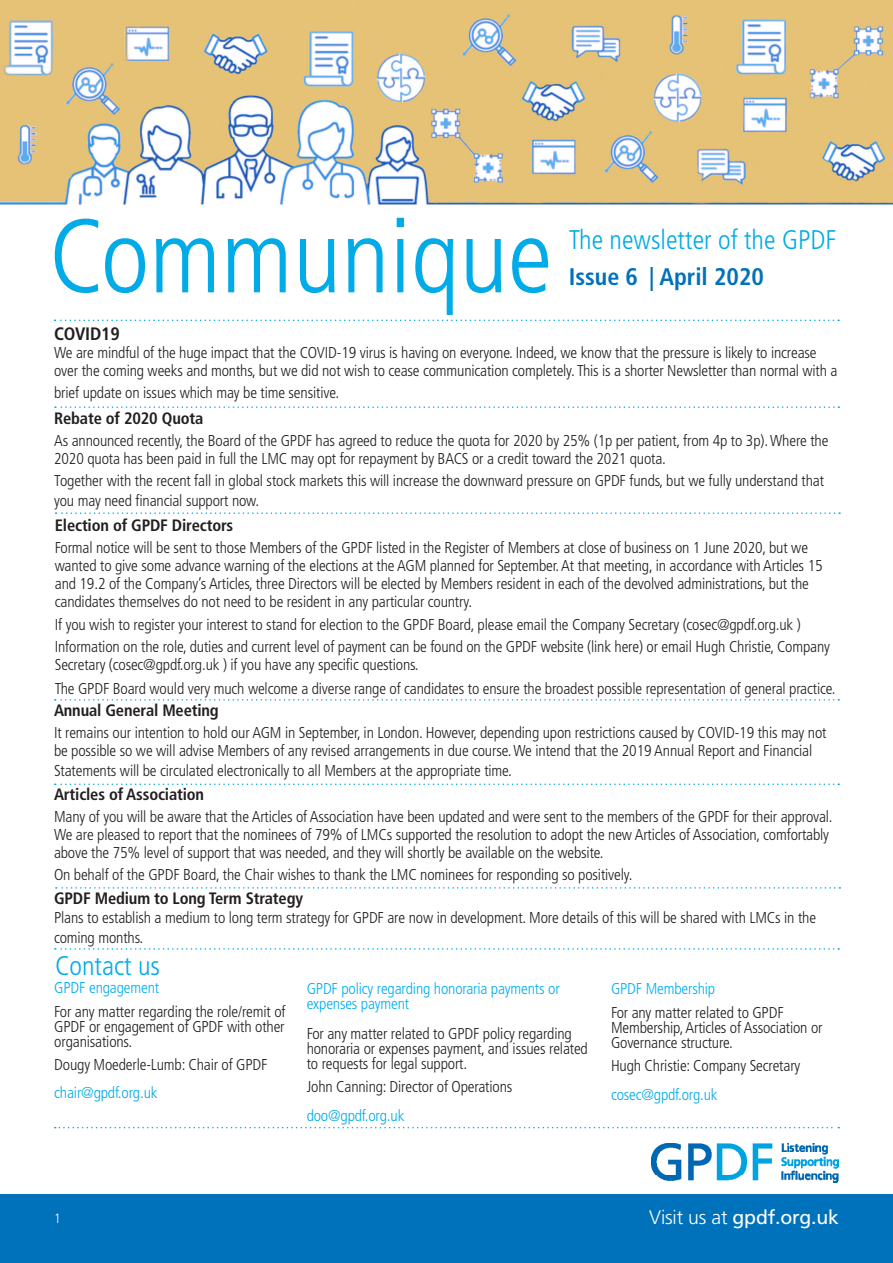
<style>
.page{position:relative;width:893px;height:1263px;background:#fff}
.page>*{position:absolute;margin:0;border:0;box-sizing:border-box;transform-origin:0 0}
.Communique_Title{font:300 condensed 104.55px "Frutiger LT Std";color:#00abe7}
.Sub_headers{font:300 condensed 27px "Frutiger LT Std";color:#00abe7}
.t1{font:700 condensed 24px "Frutiger LT Std";color:#0071bb}
.t2{font:19.5px "Frutiger LT Std";letter-spacing:-.01em;color:#fff}
._11pt_body{font:700 condensed 18px "Frutiger LT Std";letter-spacing:-.01em;color:#231f20}
._11pt_body-2{font:700 condensed 16.5px "Frutiger LT Std";letter-spacing:-.01em;color:#231f20}
._11pt_body-3{font:300 condensed 15.75px/18px "Frutiger LT Std";letter-spacing:-.01em;color:#231f20}
._11pt_body-4{font:300 condensed 15.75px/15px "Frutiger LT Std";letter-spacing:-.01em;color:#00aeef}
._11pt_body-5{font:300 condensed 15.75px "Frutiger LT Std";letter-spacing:-.01em;color:#00abe7}
.t3{font:300 condensed 13.5px "Frutiger LT Std";color:#fff}
.s1{font-weight:300}
</style>
<div class="page">
<div style="left:0;top:1194px;width:893px;height:69px;background:#0071bb"></div>
<img style="left:651px;top:1143px;width:187px;height:39px">
<svg style="left:55px;top:1127px;width:784px;height:1px"></svg>
<img style="left:0;top:0;width:893px;height:205px">
<svg style="left:55px;top:320px;width:784px;height:1px"></svg>
<svg style="left:55px;top:406px;width:784px;height:2px"></svg>
<svg style="left:56px;top:512px;width:784px;height:2px"></svg>
<svg style="left:55px;top:699px;width:784px;height:2px"></svg>
<svg style="left:55px;top:783px;width:784px;height:2px"></svg>
<svg style="left:56px;top:887px;width:784px;height:2px"></svg>
<svg style="left:55px;top:948px;width:784px;height:2px"></svg>
<p class="Communique_Title" style="left:49px;top:197px;width:505px">Communique</p>
<p class="Sub_headers" style="left:569px;top:225px;width:269px">The newsletter of the GPDF</p>
<p class="t1" style="left:569px;top:263px;width:197px">Issue 6 | April 2020</p>
<p class="_11pt_body" style="left:54px;top:323px;width:67px">COVID19</p>
<p class="_11pt_body-3" style="left:54px;top:344px;width:785px">We are mindful of the huge impact that the COVID-19 virus is having on everyone. Indeed, we know that the pressure is likely to increase over the coming weeks and months, but we did not wish to cease communication completely. This is a shorter Newsletter than normal with a</p>
<p class="_11pt_body-3" style="left:54px;top:383px;width:286px">brief update on issues which may be time sensitive.</p>
<p class="_11pt_body-2" style="left:54px;top:408px;width:151px">Rebate of 2020 Quota</p>
<p class="_11pt_body-3" style="left:54px;top:432px;width:776px">As announced recently, the Board of the GPDF has agreed to reduce the quota for 2020 by 25% (1p per patient, from 4p to 3p). Where the<br>2020 quota has been paid in full the LMC may opt for repayment by BACS or a credit toward the 2021 quota.</p>
<p class="_11pt_body-3" style="left:54px;top:471px;width:771px;line-height:19.8px">Together with the recent fall in global stock markets this will increase the downward pressure on GPDF funds, but we fully understand that you may need financial support now.</p>
<p class="_11pt_body-2" style="left:55px;top:516px;width:180px">Election of GPDF Directors</p>
<p class="_11pt_body-3" style="left:55px;top:539px;width:769px">Formal notice will be sent to those Members of the GPDF listed in the Register of Members at close of business on 1 June 2020, but we wanted to give some advance warning of the elections at the AGM planned for September. At that meeting, in accordance with Articles 15 and 19.2 of the Company’s Articles, three Directors will be elected by Members resident in each of the devolved administrations, but the candidates themselves do not need to be resident in any particular country.</p>
<p class="_11pt_body-3" style="left:55px;top:615px;width:747px">If you wish to register your interest to stand for election to the GPDF Board, please email the Company Secretary (cosec@gpdf.org.uk )</p>
<p class="_11pt_body-3" style="left:55px;top:638px;width:777px">Information on the role, duties and current level of payment can be found on the GPDF website (link here) or email Hugh Christie, Company<br>Secretary (cosec@gpdf.org.uk ) if you have any specific questions.</p>
<p class="_11pt_body-3" style="left:55px;top:680px;width:782px">The GPDF Board would very much welcome a diverse range of candidates to ensure the broadest possible representation of general practice.</p>
<p class="_11pt_body-2" style="left:54px;top:701px;width:166px">Annual General Meeting</p>
<p class="_11pt_body-3" style="left:54px;top:724px;width:774px">It remains our intention to hold our AGM in September, in London. However, depending upon restrictions caused by COVID-19 this may not be possible so we will advise Members of any revised arrangements in due course. We intend that the 2019 Annual Report and Financial</p>
<p class="_11pt_body-3" style="left:54px;top:762px;width:459px">Statements will be circulated electronically to all Members at the appropriate time.</p>
<p class="_11pt_body-2" style="left:54px;top:784px;width:152px">Articles of Association</p>
<p class="_11pt_body-3" style="left:54px;top:808px;width:780px">Many of you will be aware that the Articles of Association have been updated and were sent to the members of the GPDF for their approval.<br>We are pleased to report that the nominees of 79% of LMCs supported the resolution to adopt the new Articles of Association, comfortably above the 75% level of support that was needed, and they will shortly be available on the website.</p>
<p class="_11pt_body-3" style="left:54px;top:866px;width:580px">On behalf of the GPDF Board, the Chair wishes to thank the LMC nominees for responding so positively.</p>
<p class="_11pt_body-2" style="left:54px;top:889px;width:251px">GPDF Medium to Long Term Strategy</p>
<p class="_11pt_body-3" style="left:54px;top:908px;width:764px;line-height:19.8px">Plans to establish a medium to long term strategy for GPDF are now in development. More details of this will be shared with LMCs in the coming months.</p>
<p class="Sub_headers" style="left:55px;top:950px;width:107px">Contact us</p>
<p class="_11pt_body-4" style="left:54px;top:980px;width:106px">GPDF engagement</p>
<p class="_11pt_body-3" style="left:54px;top:1004px;width:233px;line-height:15px;text-align:justify">For any matter regarding the role/remit of GPDF or engagement of GPDF with other organisations.</p>
<p class="_11pt_body-3" style="left:54px;top:1056px;width:215px">Dougy Moederle-Lumb: Chair of GPDF</p>
<p class="_11pt_body-5" style="left:54px;top:1084px;width:105px">chair@gpdf.org.uk</p>
<p class="_11pt_body-4" style="left:307px;top:981px;width:255px">GPDF policy regarding honoraria payments or expenses payment</p>
<p class="_11pt_body-3" style="left:307px;top:1026px;width:283px;line-height:15px">For any matter related to GPDF policy regarding honoraria or expenses payment, and issues related to requests for legal support.</p>
<p class="_11pt_body-3" style="left:307px;top:1078px;width:207px">John Canning: Director of Operations</p>
<p class="_11pt_body-5" style="left:307px;top:1106px;width:99px">doo@gpdf.org.uk</p>
<p class="_11pt_body-4" style="left:611px;top:981px;width:106px">GPDF Membership</p>
<p class="_11pt_body-3" style="left:611px;top:1005px;width:213px;line-height:15px">For any matter related to GPDF<br>Membership, Articles of Association or<br>Governance structure.</p>
<p class="_11pt_body-3" style="left:611px;top:1057px;width:191px">Hugh Christie: Company Secretary</p>
<p class="_11pt_body-5" style="left:611px;top:1085px;width:108px">cosec@gpdf.org.uk</p>
<p class="t3" style="left:54px;top:1211px;width:8px">1</p>
<p class="t2" style="left:649px;top:1205px;width:191px"><span class="s1">Visit us at</span> gpdf.org.uk</p>
</div>
